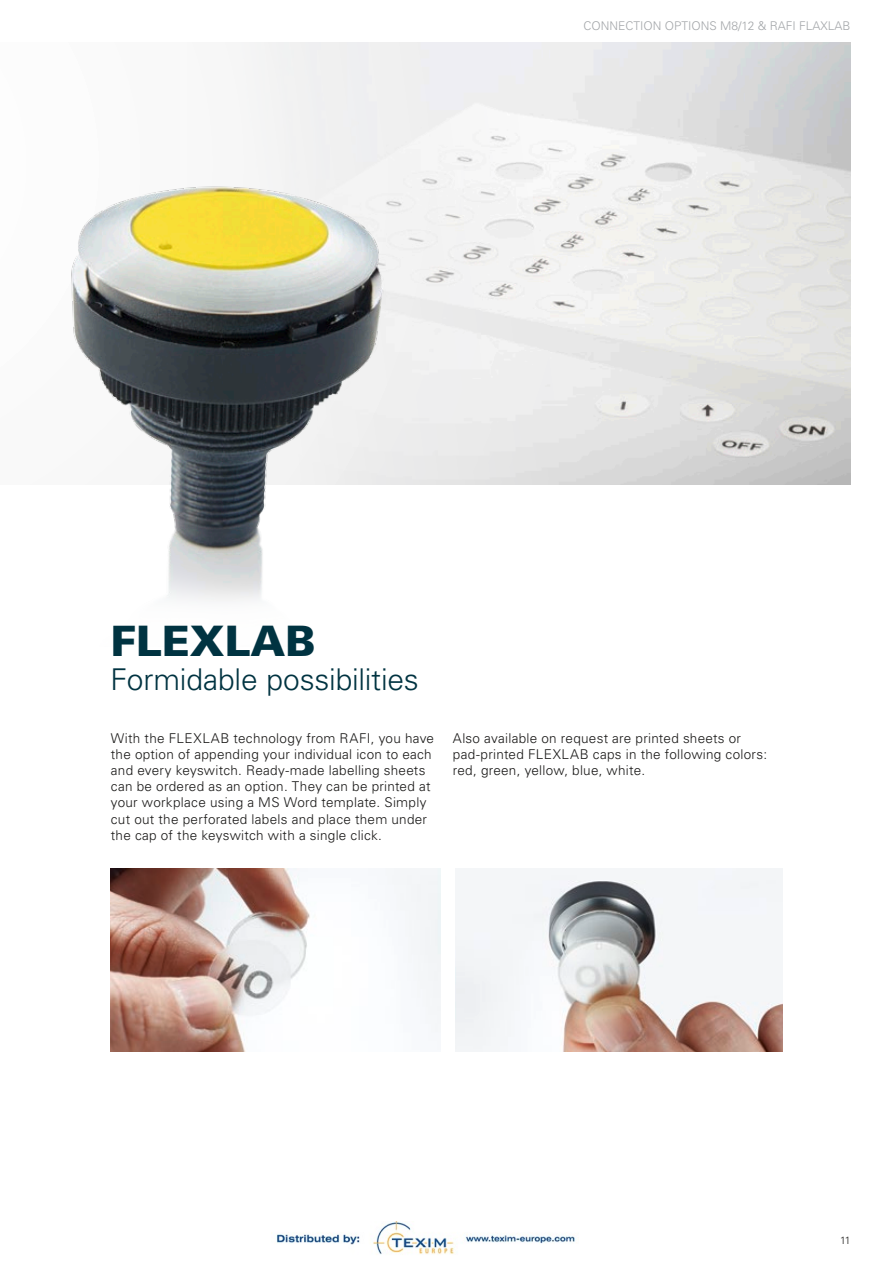
<style>
.page{position:relative;width:893px;height:1263px;background:#fff}
.page>*{position:absolute;margin:0;border:0;box-sizing:border-box;transform-origin:0 0}
.t1{font:900 42px "Univers";color:#003341}
.t2{font:300 30px "Univers";letter-spacing:-.005em;color:#003341}
.t3{font:300 13.5px/16.2px "Univers";letter-spacing:.02em;color:#1a1918}
.t4{font:300 12px "Univers";color:#a3a6a9}
.t5{font:300 10.5px "Univers";color:#1a1918}
</style>
<div class="page">
<img style="left:249px;top:43px;width:601px;height:441px">
<img style="left:111px;top:869px;width:329px;height:182px">
<img style="left:456px;top:869px;width:326px;height:182px">
<img style="left:71px;top:63px;width:522px;height:538px">
<img style="left:276px;top:1221px;width:299px;height:34px">
<p class="t4" style="left:584px;top:18px;width:268px">CONNECTION OPTIONS M8/12 &amp; RAFI FLAXLAB</p>
<h1 class="t1" style="left:110px;top:614px;width:207px">FLEXLAB</h1>
<h2 class="t2" style="left:110px;top:661px;width:310px">Formidable possibilities</h2>
<p class="t3" style="left:111px;top:730px;width:325px">With the FLEXLAB technology from RAFI, you have the option of appending your individual icon to each and every keyswitch. Ready-made labelling sheets can be ordered as an option. They can be printed at your workplace using a MS Word template. Simply cut out the perforated labels and place them under the cap of the keyswitch with a single click.</p>
<p class="t3" style="left:453px;top:730px;width:316px">Also available on request are printed sheets or pad-printed FLEXLAB caps in the following colors: red, green, yellow, blue, white.</p>
<p class="t5" style="left:840px;top:1234px;width:12px">11</p>
</div>
